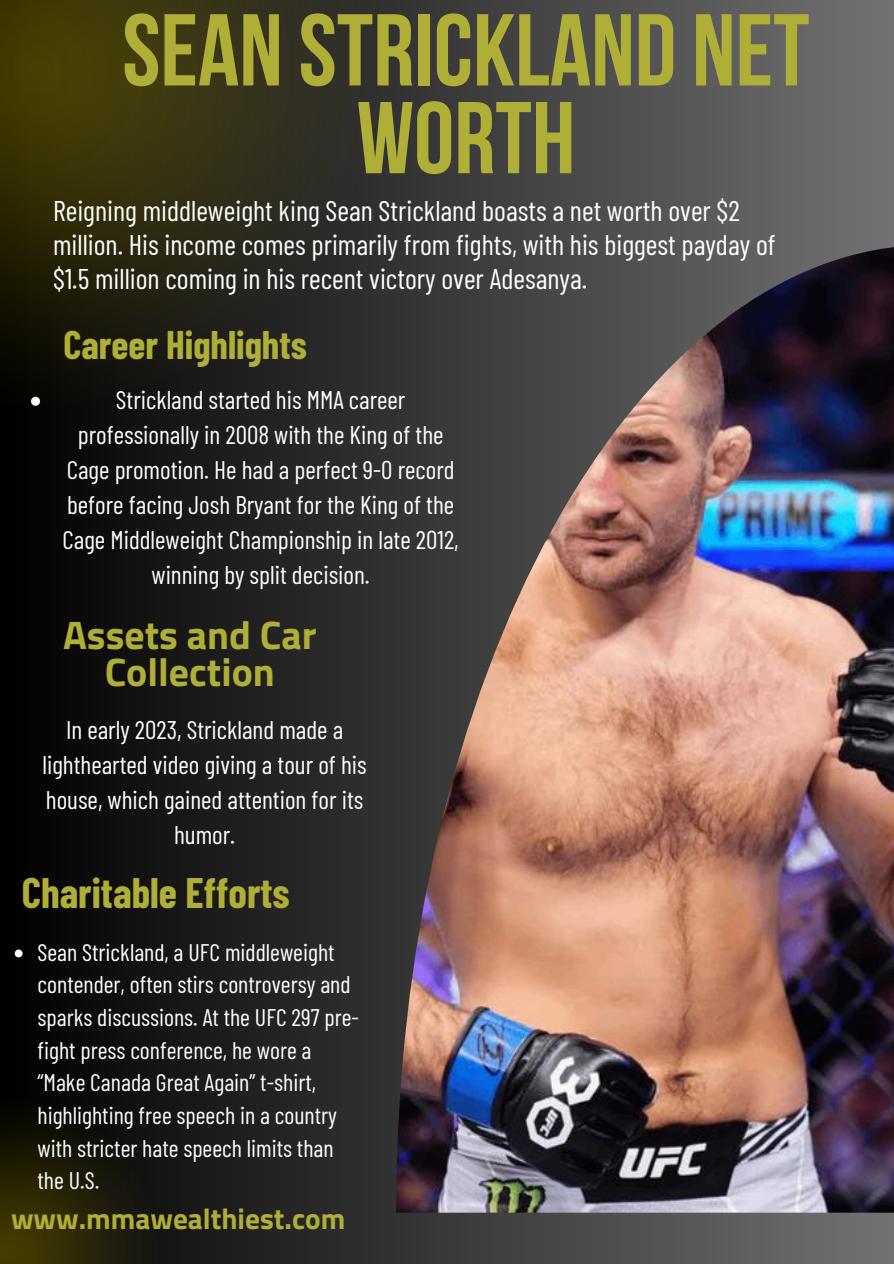
<style>
.page{position:relative;width:894px;height:1264px;background:#fff}
.page>*{position:absolute;margin:0;border:0;box-sizing:border-box;transform-origin:0 0}
.t1{font:101.7px/87.8px "Bebas Neue Cyrillic";color:#afae36;text-align:center}
.t2{font:700 41.7px "Barlow Condensed";color:#afae36}
.t3{font:700 39.75px/37.2px "Titillium Web";color:#afae36;text-align:center}
.t4{font:700 39px "Barlow Condensed";color:#afae36}
.t5{font:700 29.25px "Titillium Web";color:#afae36}
.t6{font:28.5px/33.8px "Barlow Condensed";color:#fff}
.t7{font:25.5px/34.8px "Barlow Condensed";color:#fff;text-align:center}
.t8{font:24px/32.7px "Barlow Condensed";color:#fff}
</style>
<div class="page">
<div style="left:0;top:0;width:893px;height:1263px;background:linear-gradient(to right,#000,#727272)"></div>
<img style="left:0;top:0;width:396px;height:427px">
<img style="left:0;top:1088px;width:168px;height:175px">
<svg style="left:31px;top:397px;width:9px;height:9px"></svg>
<img style="left:396px;top:245px;width:497px;height:967px">
<svg style="left:15px;top:949px;width:8px;height:8px"></svg>
<p class="t1" style="left:122px;top:16px;width:688px">SEAN STRICKLAND NET<br>WORTH</p>
<h1 class="t6" style="left:53px;top:193px;width:723px">Reigning middleweight king Sean Strickland boasts a net worth over $2 million. His income comes primarily from fights, with his biggest payday of $1.5 million coming in his recent victory over Adesanya.</h1>
<p class="t4" style="left:63px;top:319px;width:245px">Career Highlights</p>
<h4 class="t7" style="left:62px;top:381px;width:397px">Strickland started his MMA career professionally in 2008 with the King of the Cage promotion. He had a perfect 9-0 record before facing Josh Bryant for the King of the Cage Middleweight Championship in late 2012, winning by split decision.</h4>
<p class="t3" style="left:63px;top:615px;width:255px">Assets and Car<br>Collection</p>
<h2 class="t7" style="left:42px;top:711px;width:326px">In early 2023, Strickland made a lighthearted video giving a tour of his house, which gained attention for its humor.</h2>
<h2 class="t2" style="left:22px;top:866px;width:269px">Charitable Efforts</h2>
<p class="t8" style="left:38px;top:934px;width:323px">Sean Strickland, a UFC middleweight contender, often stirs controversy and sparks discussions. At the UFC 297 pre&shy;fight press conference, he wore a “Make Canada Great Again” t-shirt, highlighting free speech in a country with stricter hate speech limits than the U.S.</p>
<h2 class="t5" style="left:11px;top:1196px;width:335px">www.mmawealthiest.com</h2>
</div>
